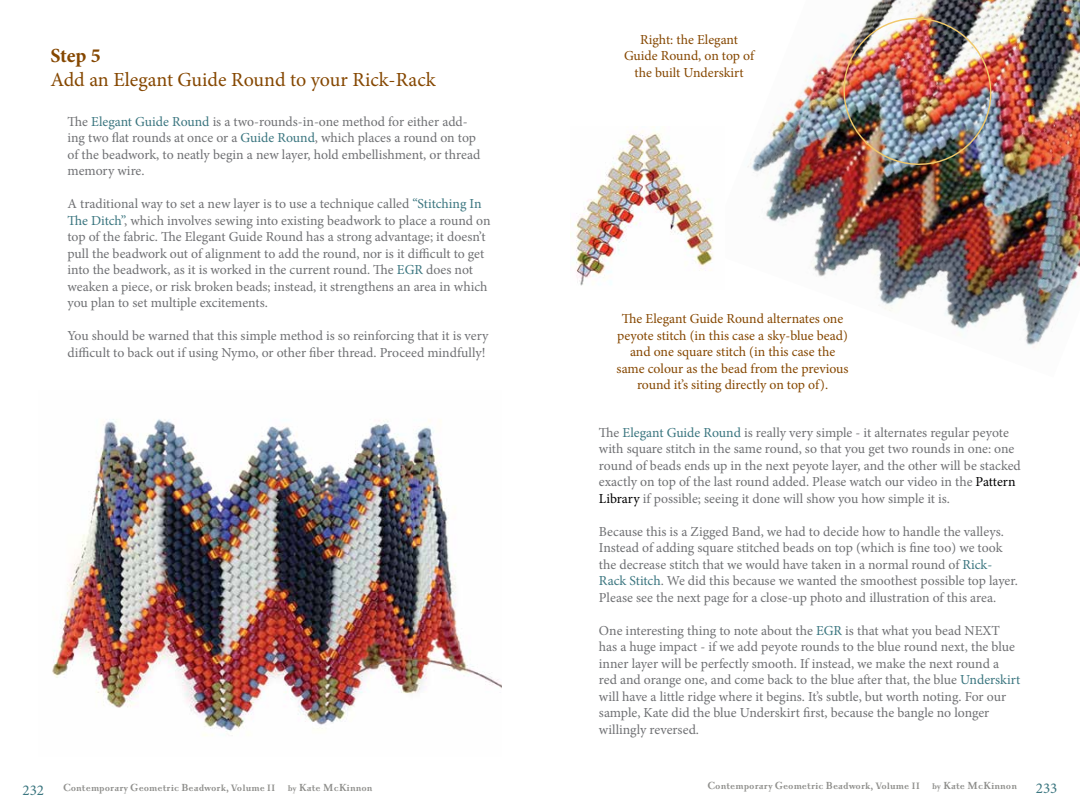
<style>
.page{position:relative;width:1080px;height:810px;background:#fff}
.page>*{position:absolute;margin:0;border:0;box-sizing:border-box;transform-origin:0 0}
.t1{font:20px "Minion Pro";color:#854700}
.t2{font:700 20px "Minion Pro";color:#854700}
.t3{font:15px "Minion Pro";color:#3a757f}
.t4{font:13.75px/16.5px "Minion Pro";letter-spacing:-.005em;color:#6f7073}
.t5{font:13.75px/16.5px "Minion Pro";letter-spacing:-.005em;color:#854700;text-align:center}
.t6{font:700 11.25px "Priori Ser";color:#8f8f8c}
.s1{color:#3a757f}
.s2{color:#000}
.s3{font-size:12.5px}
.s4{font-size:10px}
</style>
<div class="page">
<img style="left:52px;top:419px;width:450px;height:317px">
<img style="left:748px;top:0;width:332px;height:348px">
<img style="left:832px;top:7px;width:171px;height:167px">
<img style="left:575px;top:131px;width:139px;height:155px">
<h1 class="t2" style="left:50px;top:41px;width:52px">Step 5</h1>
<h1 class="t1" style="left:50px;top:66px;width:387px">Add an Elegant Guide Round to your Rick-Rack</h1>
<p class="t4" style="left:68px;top:113px;width:414px">The <span class="s1">Elegant Guide Round</span> is a two-rounds-in-one method for either add&shy;ing two flat rounds at once or a <span class="s1">Guide Round</span>, which places a round on top of the beadwork, to neatly begin a new layer, hold embellishment, or thread memory wire.</p>
<p class="t4" style="left:68px;top:196px;width:425px">A traditional way to set a new layer is to use a technique called <span class="s1">“Stitching In The Ditch”</span>, which involves sewing into existing beadwork to place a round on top of the fabric. The Elegant Guide Round has a strong advantage; it doesn’t pull the beadwork out of alignment to add the round, nor is it difficult to get into the beadwork, as it is worked in the current round. The <span class="s1">EGR</span> does not weaken a piece, or risk broken beads; instead, it strengthens an area in which you plan to set multiple excitements.</p>
<p class="t4" style="left:68px;top:328px;width:423px">You should be warned that this simple method is so reinforcing that it is very difficult to back out if using Nymo, or other fiber thread. Proceed mindfully!</p>
<p class="t5" style="left:624px;top:31px;width:132px">Right: the Elegant<br>Guide Round, on top of the built Underskirt</p>
<p class="t5" style="left:617px;top:311px;width:234px">The Elegant Guide Round alternates one peyote stitch (in this case a sky-blue bead) and one square stitch (in this case the same colour as the bead from the previous round it’s siting directly on top of).</p>
<p class="t4" style="left:599px;top:424px;width:423px">The <span class="s1">Elegant Guide Round</span> is really very simple - it alternates regular peyote with square stitch in the same round, so that you get two rounds in one: one round of beads ends up in the next peyote layer, and the other will be stacked exactly on top of the last round added. Please watch our video in the <span class="s2">Pattern Library</span> if possible; seeing it done will show you how simple it is.</p>
<p class="t4" style="left:599px;top:523px;width:420px">Because this is a Zigged Band, we had to decide how to handle the valleys.<br>Instead of adding square stitched beads on top (which is fine too) we took the decrease stitch that we would have taken in a normal round of <span class="s1">Rick-Rack Stitch</span>. We did this because we wanted the smoothest possible top layer.<br>Please see the next page for a close-up photo and illustration of this area.</p>
<p class="t4" style="left:599px;top:622px;width:423px">One interesting thing to note about the <span class="s1">EGR</span> is that what you bead NEXT has a huge impact - if we add peyote rounds to the blue round next, the blue inner layer will be perfectly smooth. If instead, we make the next round a red and orange one, and come back to the blue after that, the blue <span class="s1">Underskirt </span>will have a little ridge where it begins. It’s subtle, but worth noting. For our sample, Kate did the blue Underskirt first, because the bangle no longer willingly reversed.</p>
<p class="t6" style="left:63px;top:782px;width:311px"><span class="s3">C</span>ontemporary <span class="s3">G</span>eometric <span class="s3">B</span>eadwork, Volume II <span class="s4">by</span> <span class="s3">K</span>ate <span class="s3">M</span>c<span class="s3">K</span>innon</p>
<p class="t6" style="left:707px;top:780px;width:311px"><span class="s3">C</span>ontemporary <span class="s3">G</span>eometric <span class="s3">B</span>eadwork, Volume II <span class="s4">by</span> <span class="s3">K</span>ate <span class="s3">M</span>c<span class="s3">K</span>innon</p>
<p class="t3" style="left:22px;top:780px;width:23px">232</p>
<p class="t3" style="left:1036px;top:778px;width:23px">233</p>
</div>
